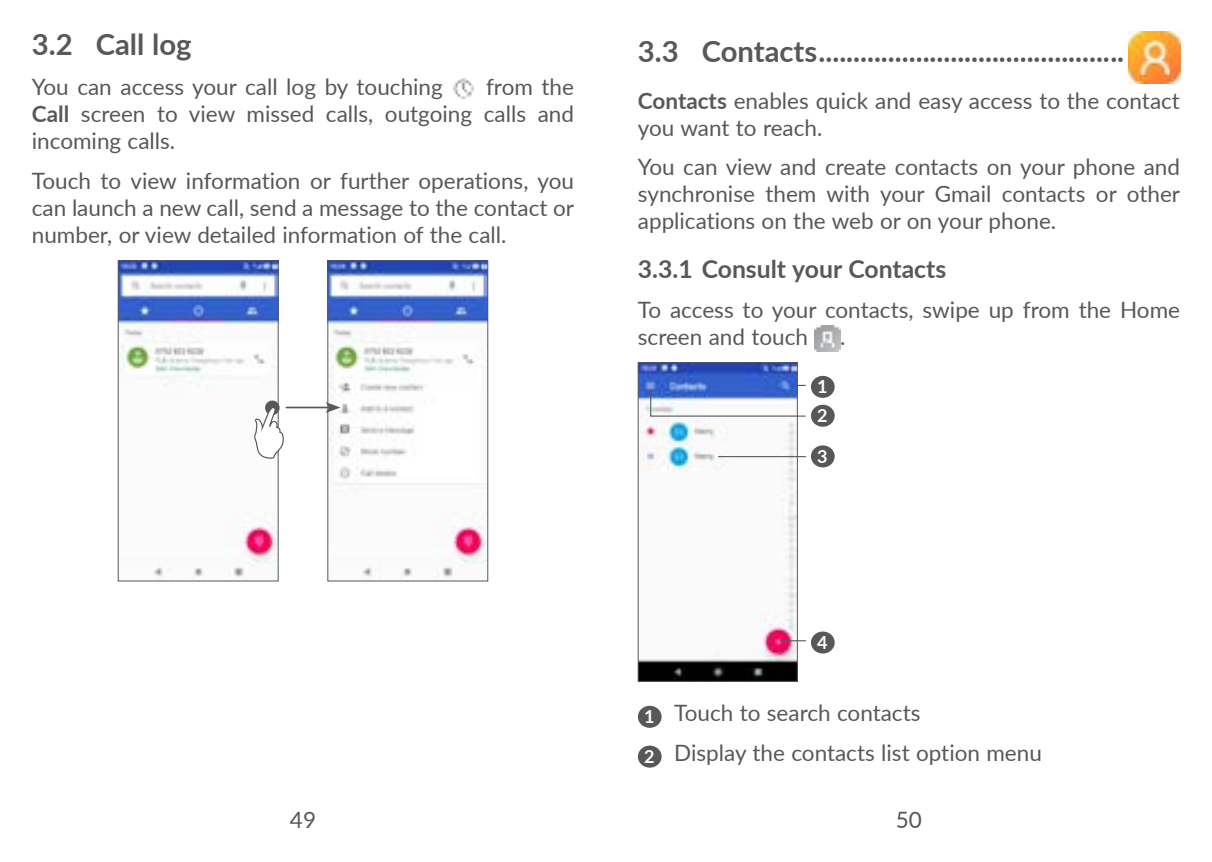
<style>
.page{position:relative;width:1212px;height:862px;background:#fff}
.page>*{position:absolute;margin:0;border:0;box-sizing:border-box;transform-origin:0 0}
.t1{font:700 29.25px "Lato";color:#58585b}
.t2{font:700 24.75px "Lato";color:#58585b}
.t3{font:22.5px/27px "Lato";color:#58585b}
.t4{font:700 18px/28.8px "Lato";color:#fff}
.s1{font-weight:700}
</style>
<div class="page">
<img style="left:1129px;top:32px;width:51px;height:51px">
<img style="left:814px;top:325px;width:26px;height:26px">
<img style="left:640px;top:364px;width:156px;height:315px">
<div style="left:638px;top:362px;width:160px;height:319px;border:1px solid #58585b"></div>
<hr style="left:718px;top:456px;width:87px;height:1px;background:#58585b">
<svg style="left:780px;top:640px;width:25px;height:1px"></svg>
<svg style="left:650px;top:384px;width:156px;height:33px"></svg>
<div style="left:811px;top:375px;width:24px;height:22px;background:#58585b;border-radius:50%"></div>
<div style="left:811px;top:404px;width:24px;height:22px;background:#58585b;border-radius:50%"></div>
<div style="left:811px;top:445px;width:24px;height:22px;background:#58585b;border-radius:50%"></div>
<div style="left:811px;top:631px;width:24px;height:22px;background:#58585b;border-radius:50%"></div>
<div style="left:638px;top:705px;width:24px;height:22px;background:#58585b;border-radius:50%"></div>
<div style="left:638px;top:745px;width:24px;height:22px;background:#58585b;border-radius:50%"></div>
<img style="left:452px;top:78px;width:22px;height:22px">
<img style="left:120px;top:262px;width:156px;height:317px">
<div style="left:118px;top:260px;width:160px;height:321px;border:1px solid #58585b"></div>
<img style="left:330px;top:262px;width:156px;height:317px">
<div style="left:328px;top:260px;width:160px;height:321px;border:1px solid #58585b"></div>
<svg style="left:254px;top:400px;width:30px;height:58px"></svg>
<hr style="left:286px;top:406px;width:43px;height:2px;background:#58585b">
<svg style="left:325px;top:402px;width:16px;height:11px"></svg>
<h1 class="t1" style="left:32px;top:23px;width:161px">3.2 Call log</h1>
<p class="t3" style="left:32px;top:73px;width:412px">You can access your call log by touching</p>
<p class="t3" style="left:32px;top:73px;width:544px;text-align:justify;text-indent:454px">from the <span class="s1">Call</span> screen to view missed calls, outgoing calls and incoming calls.</p>
<p class="t3" style="left:32px;top:166px;width:544px;text-align:justify">Touch to view information or further operations, you can launch a new call, send a message to the contact or number, or view detailed information of the call.</p>
<h1 class="t1" style="left:638px;top:30px;width:488px">3.3 Contacts............................................</h1>
<p class="t3" style="left:638px;top:86px;width:544px"><span class="s1">Contacts</span> enables quick and easy access to the contact you want to reach.</p>
<p class="t3" style="left:638px;top:153px;width:544px;text-align:justify">You can view and create contacts on your phone and synchronise them with your Gmail contacts or other applications on the web or on your phone.</p>
<p class="t2" style="left:638px;top:251px;width:310px">3.3.1 Consult your Contacts</p>
<p class="t3" style="left:638px;top:295px;width:544px">To access to your contacts, swipe up from the Home screen and touch</p>
<p class="t3" style="left:840px;top:322px;width:7px">.</p>
<p class="t4" style="left:817px;top:371px;width:12px">1<br>2</p>
<p class="t4" style="left:817px;top:441px;width:12px">3</p>
<p class="t4" style="left:817px;top:627px;width:12px">4</p>
<p class="t3" style="left:644px;top:692px;width:399px;line-height:39.8px"><sub>1</sub> Touch to search contacts<br><sub>2</sub> Display the contacts list option menu</p>
<p class="t3" style="left:290px;top:804px;width:28px">49</p>
<p class="t3" style="left:896px;top:804px;width:28px">50</p>
</div>
